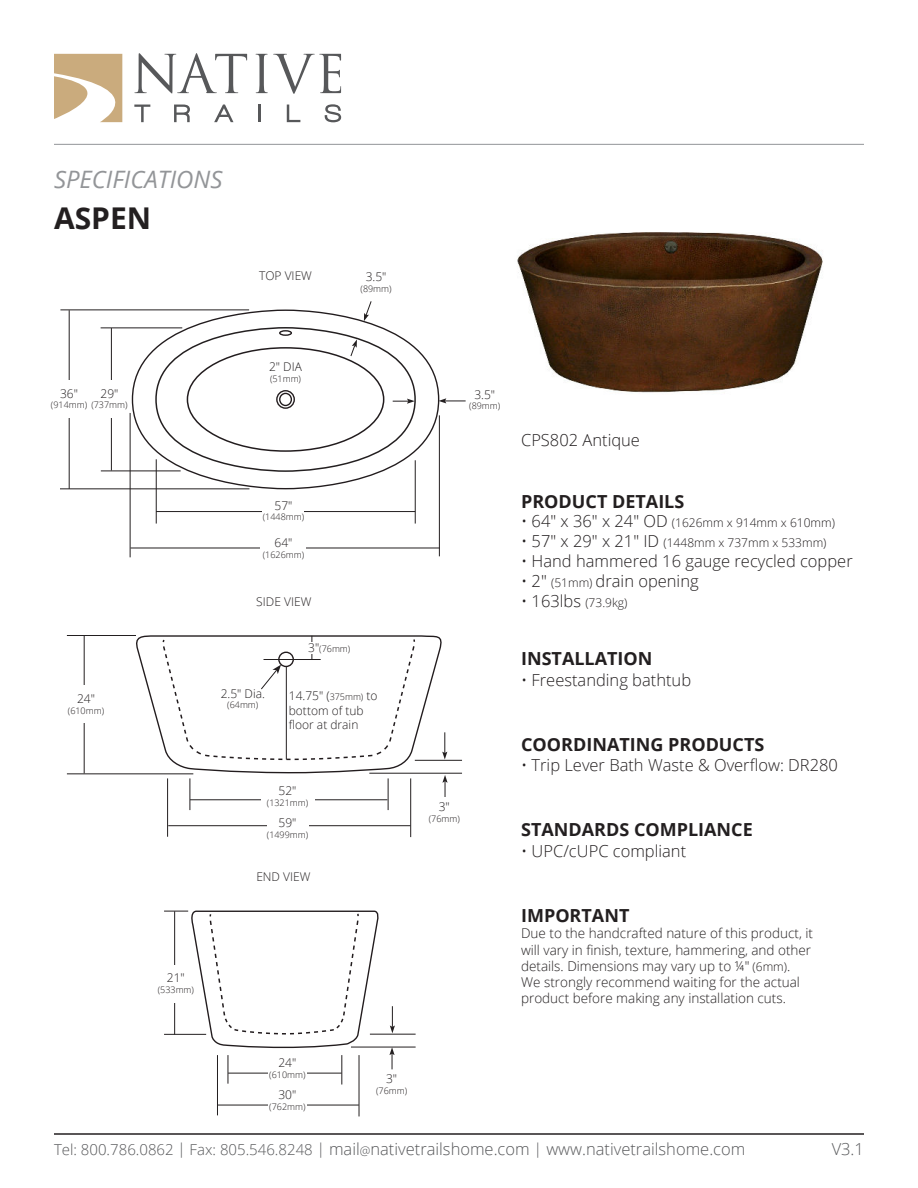
<style>
.page{position:relative;width:918px;height:1188px;background:#fff}
.page>*{position:absolute;margin:0;border:0;box-sizing:border-box;transform-origin:0 0}
.t1{font:700 30px "Open Sans";color:#231f20}
.t2{font:italic 24px "Open Sans";color:#939598}
.t3{font:700 18px "Open Sans";color:#231f20}
.t4{font:300 16.5px "Open Sans";color:#231f20}
.t5{font:300 16.5px "Open Sans";color:#57585a}
.t6{font:300 13.5px/16.2px "Open Sans";color:#231f20}
.t7{font:300 12px/14.4px "Open Sans";color:#231f20}
.t8{font:300 9px "Open Sans";color:#231f20}
.s1{font-size:16.5px}
.s2{font-size:12px}
.s3{font-size:9px}
.s4{font-size:15px}
</style>
<div class="page">
<div style="left:276px;top:390px;width:19px;height:19px;border:1px solid #221c1e;border-radius:50%"></div>
<hr style="left:60px;top:310px;width:189px;height:1px;background:#231f20">
<hr style="left:60px;top:488px;width:189px;height:1px;background:#231f20">
<hr style="left:101px;top:328px;width:81px;height:1px;background:#231f20">
<hr style="left:101px;top:471px;width:80px;height:1px;background:#231f20">
<hr style="left:111px;top:328px;width:1px;height:143px;background:#231f20">
<hr style="left:130px;top:413px;width:1px;height:144px;background:#231f20">
<hr style="left:439px;top:415px;width:1px;height:141px;background:#231f20">
<hr style="left:156px;top:459px;width:1px;height:65px;background:#231f20">
<hr style="left:415px;top:460px;width:1px;height:64px;background:#231f20">
<hr style="left:130px;top:548px;width:310px;height:1px;background:#231f20">
<hr style="left:156px;top:511px;width:259px;height:1px;background:#231f20">
<hr style="left:217px;top:1055px;width:1px;height:60px;background:#231f20">
<hr style="left:359px;top:1055px;width:1px;height:61px;background:#231f20">
<hr style="left:217px;top:1105px;width:142px;height:1px;background:#231f20">
<svg style="left:393px;top:399px;width:22px;height:5px"></svg>
<svg style="left:438px;top:398px;width:28px;height:5px"></svg>
<svg style="left:350px;top:339px;width:7px;height:18px"></svg>
<svg style="left:364px;top:301px;width:8px;height:20px"></svg>
<hr style="left:341px;top:1055px;width:1px;height:30px;background:#231f20">
<hr style="left:69px;top:310px;width:1px;height:179px;background:#231f20">
<hr style="left:370px;top:1034px;width:46px;height:1px;background:#231f20">
<hr style="left:351px;top:1047px;width:65px;height:1px;background:#231f20">
<svg style="left:390px;top:1006px;width:5px;height:27px"></svg>
<img style="left:517px;top:232px;width:306px;height:161px">
<hr style="left:54px;top:1134px;width:810px;height:1px;background:#231f20">
<hr style="left:54px;top:144px;width:810px;height:1px;background:#939598">
<svg style="left:256px;top:54px;width:85px;height:40px"></svg>
<svg style="left:258px;top:105px;width:2px;height:17px"></svg>
<svg style="left:287px;top:105px;width:13px;height:17px"></svg>
<svg style="left:325px;top:104px;width:16px;height:18px"></svg>
<svg style="left:54px;top:53px;width:193px;height:69px"></svg>
<svg style="left:164px;top:910px;width:215px;height:174px"></svg>
<svg style="left:389px;top:1047px;width:6px;height:22px"></svg>
<div style="left:90px;top:381px;width:39px;height:37px;background:#fff"></div>
<div style="left:263px;top:493px;width:41px;height:40px;background:#fff"></div>
<div style="left:261px;top:530px;width:45px;height:45px;background:#fff"></div>
<div style="left:268px;top:1050px;width:39px;height:37px;background:#fff"></div>
<div style="left:268px;top:1082px;width:39px;height:37px;background:#fff"></div>
<div style="left:50px;top:381px;width:38px;height:37px;background:#fff"></div>
<div style="left:157px;top:965px;width:38px;height:37px;background:#fff"></div>
<hr style="left:167px;top:778px;width:1px;height:59px;background:#231f20">
<hr style="left:410px;top:778px;width:1px;height:59px;background:#231f20">
<hr style="left:168px;top:825px;width:243px;height:1px;background:#231f20">
<hr style="left:190px;top:778px;width:1px;height:32px;background:#231f20">
<hr style="left:388px;top:778px;width:1px;height:32px;background:#231f20">
<hr style="left:190px;top:799px;width:197px;height:1px;background:#231f20">
<hr style="left:67px;top:635px;width:69px;height:1px;background:#231f20">
<hr style="left:67px;top:773px;width:126px;height:1px;background:#231f20">
<hr style="left:84px;top:636px;width:1px;height:137px;background:#231f20">
<hr style="left:415px;top:760px;width:47px;height:1px;background:#231f20">
<hr style="left:369px;top:773px;width:93px;height:1px;background:#231f20">
<div style="left:261px;top:778px;width:53px;height:35px;background:#fff"></div>
<div style="left:267px;top:810px;width:41px;height:41px;background:#fff"></div>
<div style="left:67px;top:686px;width:38px;height:37px;background:#fff"></div>
<div style="left:279px;top:393px;width:13px;height:13px;border:1px solid #221c1e;border-radius:50%"></div>
<div style="left:279px;top:330px;width:13px;height:6px;border:1px solid #221c1e;border-radius:50%"></div>
<svg style="left:134px;top:635px;width:314px;height:162px"></svg>
<hr style="left:264px;top:659px;width:57px;height:1px;background:#231f20">
<div style="left:304px;top:643px;width:51px;height:11px;background:#fff"></div>
<h2 class="t2" style="left:54px;top:166px;width:170px">SPECIFICATIONS</h2>
<h1 class="t1" style="left:54px;top:201px;width:99px">ASPEN</h1>
<p class="t7" style="left:259px;top:269px;width:54px">TOP VIEW</p>
<p class="t7" style="left:366px;top:271px;width:22px">3.5"</p>
<p class="t8" style="left:361px;top:285px;width:33px">(89mm)</p>
<p class="t7" style="left:269px;top:361px;width:34px">2" DIA</p>
<p class="t8" style="left:270px;top:375px;width:33px">(51mm)</p>
<p class="t7" style="left:60px;top:387px;width:19px">36"</p>
<p class="t8" style="left:51px;top:402px;width:38px">(914mm)</p>
<p class="t7" style="left:101px;top:387px;width:19px">29"</p>
<p class="t8" style="left:91px;top:402px;width:38px">(737mm)</p>
<p class="t7" style="left:474px;top:388px;width:22px">3.5"</p>
<p class="t8" style="left:469px;top:402px;width:33px">(89mm)</p>
<h3 class="t4" style="left:521px;top:434px;width:120px">CPS802 Antique</h3>
<p class="t7" style="left:275px;top:499px;width:19px">57"</p>
<p class="t8" style="left:263px;top:513px;width:43px">(1448mm)</p>
<p class="t7" style="left:275px;top:536px;width:19px">64"</p>
<p class="t8" style="left:263px;top:551px;width:43px">(1626mm)</p>
<p class="t7" style="left:256px;top:596px;width:57px">SIDE VIEW</p>
<h3 class="t3" style="left:521px;top:491px;width:165px">PRODUCT DETAILS</h3>
<p class="t7" style="left:521px;top:517px;width:315px"><span class="s1">• 64" x 36" x 24" OD</span> (1626mm x 914mm x 610mm)</p>
<p class="t7" style="left:521px;top:537px;width:307px"><span class="s1">• 57" x 29" x 21" ID</span> (1448mm x 737mm x 533mm)</p>
<h3 class="t4" style="left:521px;top:554px;width:333px">• Hand hammered 16 gauge recycled copper</h3>
<h3 class="t4" style="left:521px;top:574px;width:179px">• 2" <span class="s2">(51mm)</span> drain opening</h3>
<p class="t7" style="left:521px;top:596px;width:108px"><span class="s1">• 163lbs</span> (73.9kg)</p>
<p class="t7" style="left:77px;top:692px;width:19px">24"</p>
<p class="t8" style="left:68px;top:707px;width:38px">(610mm)</p>
<p class="t7" style="left:221px;top:687px;width:46px">2.5" Dia.</p>
<p class="t8" style="left:227px;top:702px;width:33px">(64mm)</p>
<p class="t8" style="left:308px;top:645px;width:44px"><span class="s2">3"</span>(76mm)</p>
<p class="t7" style="left:289px;top:690px;width:90px">14.75" (<span class="s3">375mm)</span> to bottom of tub floor at drain</p>
<h3 class="t3" style="left:521px;top:648px;width:133px">INSTALLATION</h3>
<h3 class="t4" style="left:521px;top:674px;width:172px">• Freestanding bathtub</h3>
<h3 class="t3" style="left:521px;top:735px;width:245px">COORDINATING PRODUCTS</h3>
<h3 class="t4" style="left:521px;top:754px;width:318px">• Trip Lever Bath Waste &amp; Overflow: DR280</h3>
<p class="t7" style="left:279px;top:785px;width:19px">52"</p>
<p class="t8" style="left:267px;top:799px;width:43px">(1321mm)</p>
<p class="t7" style="left:279px;top:817px;width:19px">59"</p>
<p class="t8" style="left:267px;top:831px;width:43px">(1499mm)</p>
<p class="t7" style="left:439px;top:801px;width:13px">3"</p>
<p class="t8" style="left:429px;top:815px;width:33px">(76mm)</p>
<h3 class="t3" style="left:521px;top:819px;width:233px">STANDARDS COMPLIANCE</h3>
<h3 class="t4" style="left:521px;top:845px;width:167px">• UPC/cUPC compliant</h3>
<p class="t7" style="left:256px;top:871px;width:56px">END VIEW</p>
<p class="t7" style="left:167px;top:972px;width:19px">21"</p>
<p class="t8" style="left:158px;top:986px;width:38px">(533mm)</p>
<h3 class="t3" style="left:521px;top:906px;width:110px">IMPORTANT</h3>
<p class="t6" style="left:521px;top:927px;width:293px">Due to the handcrafted nature of this product, it will vary in finish, texture, hammering, and other details. Dimensions may vary up to ¼" <span class="s2">(6mm)</span>.<br>We strongly recommend waiting for the actual product before making any installation cuts.</p>
<p class="t7" style="left:278px;top:1057px;width:19px">24"</p>
<p class="t8" style="left:269px;top:1071px;width:38px">(610mm)</p>
<p class="t7" style="left:278px;top:1088px;width:19px">30"</p>
<p class="t8" style="left:269px;top:1103px;width:38px">(762mm)</p>
<p class="t7" style="left:386px;top:1073px;width:13px">3"</p>
<p class="t8" style="left:376px;top:1087px;width:33px">(76mm)</p>
<h3 class="t5" style="left:54px;top:1143px;width:693px"><span class="s4">Tel: 800.786.0862 | Fax: 805.546.8248 |</span> mail<span class="s2">@</span>nativetrailshome.com <span class="s4">|</span> www.nativetrailshome.com</h3>
<h3 class="t5" style="left:832px;top:1143px;width:34px">V3.1</h3>
</div>
